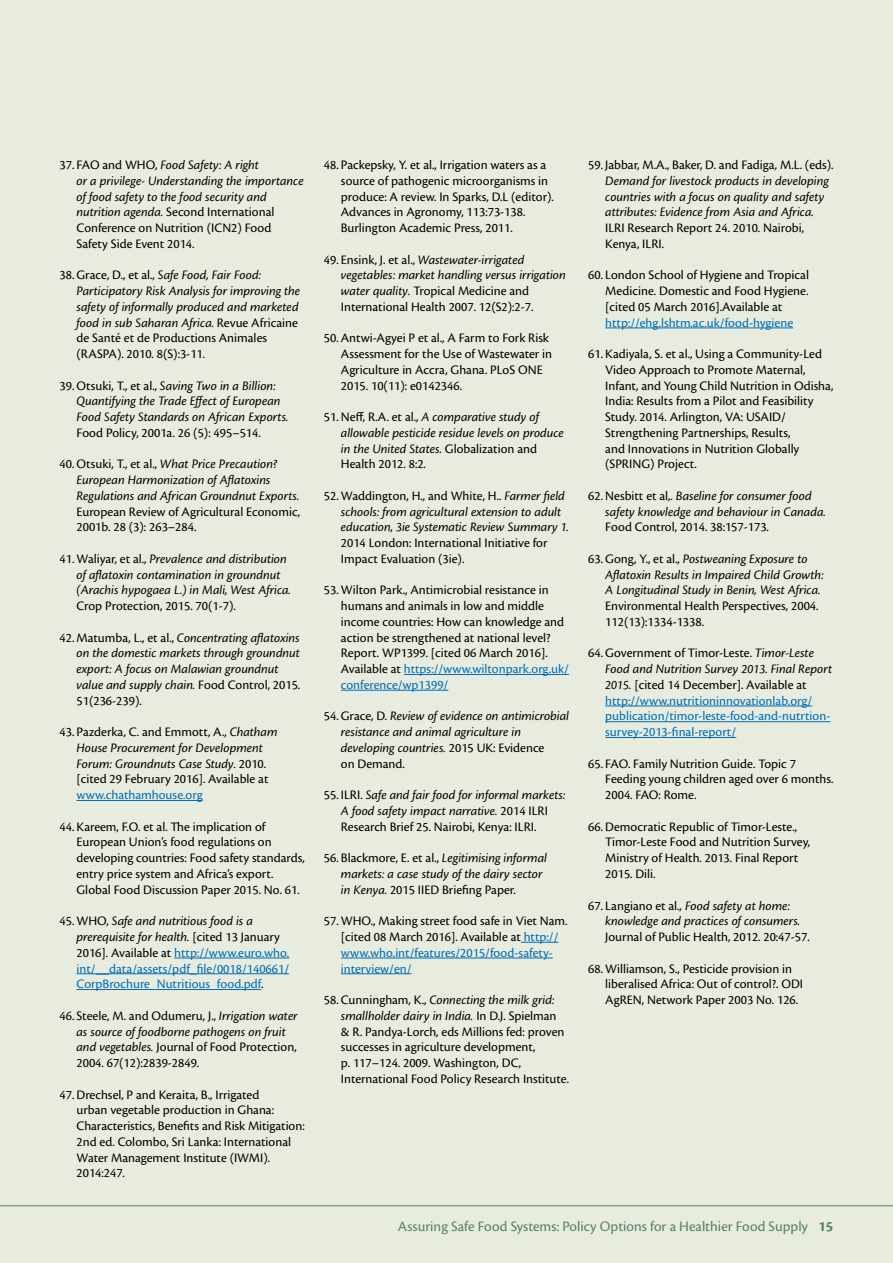
<style>
.page{position:relative;width:893px;height:1263px;background:#e7ecdf}
.page>*{position:absolute;margin:0;border:0;box-sizing:border-box;transform-origin:0 0}
.t1{font:15px "Cronos Pro";color:#578065}
.t2{font:13.5px/15.8px "Cronos Pro";color:#000}
.t3{font:italic 13.5px/15.8px "Cronos Pro";letter-spacing:-.005em;color:#000}
.t4{font:13.5px/15.8px "Cronos Pro";color:#006db7}
.s1{font-style:normal}
.s2{font-style:italic}
.s3{color:#000}
.s4{font-style:italic;color:#000}
.s5{color:#006db7}
.s6{font-weight:700}
</style>
<div class="page">
<hr style="left:77px;top:800px;width:126px;height:1px;background:#006db7">
<hr style="left:174px;top:958px;width:115px;height:1px;background:#006db7">
<hr style="left:77px;top:973px;width:212px;height:1px;background:#006db7">
<hr style="left:77px;top:989px;width:184px;height:1px;background:#006db7">
<hr style="left:404px;top:674px;width:165px;height:1px;background:#006db7">
<hr style="left:341px;top:690px;width:107px;height:1px;background:#006db7">
<hr style="left:521px;top:942px;width:37px;height:1px;background:#006db7">
<hr style="left:341px;top:958px;width:212px;height:1px;background:#006db7">
<hr style="left:341px;top:973px;width:71px;height:1px;background:#006db7">
<hr style="left:605px;top:328px;width:188px;height:1px;background:#006db7">
<hr style="left:605px;top:706px;width:207px;height:1px;background:#006db7">
<hr style="left:605px;top:721px;width:225px;height:1px;background:#006db7">
<hr style="left:605px;top:737px;width:131px;height:1px;background:#006db7">
<hr style="left:0;top:1205px;width:893px;height:1px;background:#578065">
<p class="t3" style="left:77px;top:157px;width:229px;text-indent:-17px"><span class="s1">37. FAO and WHO,</span> Food Safety: A right<br>or a privilege- Understanding the importance of food safety to the food security and nutrition agenda. <span class="s1">Second International Conference on Nutrition (ICN2) Food Safety Side Event 2014.</span></p>
<p class="t3" style="left:77px;top:267px;width:225px;text-indent:-17px"><span class="s1">38. Grace, D., et al.,</span> Safe Food, Fair Food:<br>Participatory Risk Analysis for improving the safety of informally produced and marketed food in sub Saharan Africa. <span class="s1">Revue Africaine de Santé et de Productions Animales (RASPA). 2010. 8(S):3-11.</span></p>
<p class="t3" style="left:77px;top:378px;width:214px;text-indent:-17px"><span class="s1">39. Otsuki, T., et al.,</span> Saving Two in a Billion:<br>Quantifying the Trade Effect of European<br>Food Safety Standards on African Exports.</p>
<p class="t2" style="left:77px;top:425px;width:186px">Food Policy, 2001a. 26 (5): 495–514.</p>
<p class="t3" style="left:77px;top:456px;width:224px;text-indent:-17px"><span class="s1">40. Otsuki, T., et al.,</span> What Price Precaution?<br>European Harmonization of Aflatoxins<br>Regulations and African Groundnut Exports.</p>
<p class="t2" style="left:77px;top:504px;width:225px">European Review of Agricultural Economic,<br>2001b. 28 (3): 263–284.</p>
<p class="t3" style="left:77px;top:551px;width:216px;text-indent:-17px"><span class="s1">41. Waliyar, et al.,</span> Prevalence and distribution of aflatoxin contamination in groundnut (Arachis hypogaea L.) in Mali, West Africa.</p>
<p class="t2" style="left:77px;top:598px;width:161px">Crop Protection, 2015. 70(1-7).</p>
<p class="t3" style="left:77px;top:630px;width:225px;text-indent:-17px"><span class="s1">42. Matumba, L., et al.,</span> Concentrating aflatoxins on the domestic markets through groundnut export: A focus on Malawian groundnut value and supply chain. <span class="s1">Food Control, 2015.<br>51(236-239).</span></p>
<p class="t2" style="left:60px;top:724px;width:220px;text-align:center">43. Pazderka, C. and Emmott, A., <span class="s2">Chatham House Procurement for Development Forum: Groundnuts Case Study.</span> 2010. [cited 29 February 2016]. Available at</p>
<p class="t4" style="left:77px;top:787px;width:128px">www.chathamhouse.org</p>
<p class="t2" style="left:77px;top:819px;width:230px;text-indent:-17px">44. Kareem, F.O. et al. The implication of European Union’s food regulations on developing countries: Food safety standards, entry price system and Africa’s export.<br>Global Food Discussion Paper 2015. No. 61.</p>
<p class="t4" style="left:77px;top:913px;width:214px;text-indent:-17px"><span class="s3">45. WHO,</span> <span class="s4">Safe and nutritious food is a prerequisite for health.</span> <span class="s3">[cited 13 January 2016]. Available at</span> http://www.euro.who. int/__data/assets/pdf_file/0018/140661/ CorpBrochure_Nutritious_food.pdf<span class="s3">.</span></p>
<p class="t2" style="left:77px;top:1008px;width:223px;text-indent:-17px">46. Steele, M. and Odumeru, J., <span class="s2">Irrigation water as source of foodborne pathogens on fruit and vegetables.</span> Journal of Food Protection, 2004. 67(12):2839-2849.</p>
<p class="t2" style="left:77px;top:1086px;width:230px;text-indent:-17px">47. Drechsel, P and Keraita, B., Irrigated<br>urban vegetable production in Ghana:<br>Characteristics, Benefits and Risk Mitigation:<br>2nd ed. Colombo, Sri Lanka: International Water Management Institute (IWMI).<br>2014:247.</p>
<p class="t2" style="left:341px;top:157px;width:214px;text-indent:-17px">48. Packepsky, Y. et al., Irrigation waters as a source of pathogenic microorganisms in produce: A review. In Sparks, D.L (editor).<br>Advances in Agronomy, 113:73-138.<br>Burlington Academic Press, 2011.</p>
<p class="t3" style="left:341px;top:252px;width:226px;text-indent:-17px"><span class="s1">49. Ensink, J. et al.,</span> Wastewater-irrigated vegetables: market handling versus irrigation water quality. <span class="s1">Tropical Medicine and International Health 2007. 12(S2):2-7.</span></p>
<p class="t2" style="left:341px;top:330px;width:213px;text-indent:-17px">50. Antwi-Agyei P et al., A Farm to Fork Risk Assessment for the Use of Wastewater in Agriculture in Accra, Ghana. PLoS ONE 2015. 10(11): e0142346.</p>
<p class="t3" style="left:341px;top:409px;width:225px;text-indent:-17px"><span class="s1">51. Neff, R.A. et al.,</span> A comparative study of allowable pesticide residue levels on produce in the United States. <span class="s1">Globalization and Health 2012. 8:2.</span></p>
<p class="t3" style="left:341px;top:488px;width:230px;text-indent:-17px"><span class="s1">52. Waddington, H., and White, H..</span> Farmer field schools: from agricultural extension to adult education, 3ie Systematic Review Summary 1.</p>
<p class="t2" style="left:341px;top:535px;width:208px">2014 London: International Initiative for<br>Impact Evaluation (3ie).</p>
<p class="t2" style="left:341px;top:582px;width:230px;text-indent:-17px">53. Wilton Park., Antimicrobial resistance in humans and animals in low and middle income countries: How can knowledge and action be strengthened at national level?<br>Report. WP1399. [cited 06 March 2016].<br>Available at <span class="s5">https://www.wiltonpark.org.uk/ conference/wp1399/</span></p>
<p class="t3" style="left:341px;top:708px;width:230px;text-indent:-17px"><span class="s1">54. Grace, D.</span> Review of evidence on antimicrobial resistance and animal agriculture in developing countries. <span class="s1">2015 UK: Evidence<br>on Demand.</span></p>
<p class="t3" style="left:341px;top:787px;width:226px;text-indent:-17px"><span class="s1">55. ILRI.</span> Safe and fair food for informal markets:<br>A food safety impact narrative. <span class="s1">2014 ILRI<br>Research Brief 25. Nairobi, Kenya: ILRI.</span></p>
<p class="t3" style="left:341px;top:850px;width:208px;text-indent:-17px"><span class="s1">56. Blackmore, E. et al.,</span> Legitimising informal markets: a case study of the dairy sector in Kenya. <span class="s1">2015 IIED Briefing Paper.</span></p>
<p class="t2" style="left:341px;top:913px;width:228px;text-indent:-17px">57. WHO., Making street food safe in Viet Nam. [cited 08 March 2016]. Available at <span class="s5">http:// www.who.int/features/2015/food-safety&shy;interview/en/</span></p>
<p class="t2" style="left:341px;top:992px;width:230px;text-indent:-17px">58. Cunningham, K., <span class="s2">Connecting the milk grid: smallholder dairy in India.</span> In D.J. Spielman<br>&amp; R. Pandya-Lorch, eds Millions fed: proven successes in agriculture development,<br>p. 117–124. 2009. Washington, DC, International Food Policy Research Institute.</p>
<p class="t2" style="left:588px;top:157px;width:247px">59. Jabbar, M.A., Baker, D. and Fadiga, M.L. (eds).</p>
<p class="t3" style="left:605px;top:173px;width:225px">Demand for livestock products in developing countries with a focus on quality and safety attributes: Evidence from Asia and Africa.</p>
<p class="t2" style="left:605px;top:220px;width:200px">ILRI Research Report 24. 2010. Nairobi,<br>Kenya, ILRI.</p>
<p class="t2" style="left:605px;top:267px;width:205px;text-align:justify;text-indent:-17px">60. London School of Hygiene and Tropical Medicine. Domestic and Food Hygiene. [cited 05 March 2016].Available at</p>
<p class="t4" style="left:605px;top:315px;width:189px">http://ehg.lshtm.ac.uk/food-hygiene</p>
<p class="t2" style="left:605px;top:346px;width:230px;text-indent:-17px">61. Kadiyala, S. et al., Using a Community-Led Video Approach to Promote Maternal, Infant, and Young Child Nutrition in Odisha, India: Results from a Pilot and Feasibility Study. 2014. Arlington, VA: USAID/ Strengthening Partnerships, Results,<br>and Innovations in Nutrition Globally (SPRING) Project.</p>
<p class="t3" style="left:605px;top:488px;width:222px;text-indent:-17px"><span class="s1">62. Nesbitt et al,.</span> Baseline for consumer food safety knowledge and behaviour in Canada.</p>
<p class="t2" style="left:605px;top:519px;width:165px">Food Control, 2014. 38:157-173.</p>
<p class="t3" style="left:605px;top:551px;width:220px;text-indent:-17px"><span class="s1">63. Gong, Y., et al.,</span> Postweaning Exposure to<br>Aflatoxin Results in Impaired Child Growth:<br>A Longitudinal Study in Benin, West Africa.</p>
<p class="t2" style="left:605px;top:598px;width:215px">Environmental Health Perspectives, 2004.<br>112(13):1334-1338.</p>
<p class="t4" style="left:605px;top:645px;width:228px;text-indent:-17px"><span class="s3">64. Government of Timor-Leste.</span> <span class="s4">Timor-Leste Food and Nutrition Survey 2013. Final Report 2015.</span> <span class="s3">[cited 14 December]. Available at </span>http://www.nutritioninnovationlab.org/ publication/timor-leste-food-and-nutrtion&shy;survey-2013-final-report/</p>
<p class="t2" style="left:605px;top:756px;width:230px;text-indent:-17px">65. FAO. Family Nutrition Guide. Topic 7<br>Feeding young children aged over 6 months.<br>2004. FAO: Rome.</p>
<p class="t2" style="left:605px;top:819px;width:207px;text-indent:-17px">66. Democratic Republic of Timor-Leste., Timor-Leste Food and Nutrition Survey, Ministry of Health. 2013. Final Report 2015. Dili.</p>
<p class="t3" style="left:605px;top:897px;width:197px;text-indent:-17px"><span class="s1">67. Langiano et al.,</span> Food safety at home: knowledge and practices of consumers.</p>
<p class="t2" style="left:605px;top:929px;width:206px">Journal of Public Health, 2012. 20:47-57.</p>
<p class="t2" style="left:605px;top:960px;width:199px;text-indent:-17px">68. Williamson, S., Pesticide provision in liberalised Africa: Out of control?. ODI<br>AgREN, Network Paper 2003 No. 126.</p>
<p class="t1" style="left:398px;top:1217px;width:437px">Assuring Safe Food Systems: Policy Options for a Healthier Food Supply <span class="s6">15</span></p>
</div>
